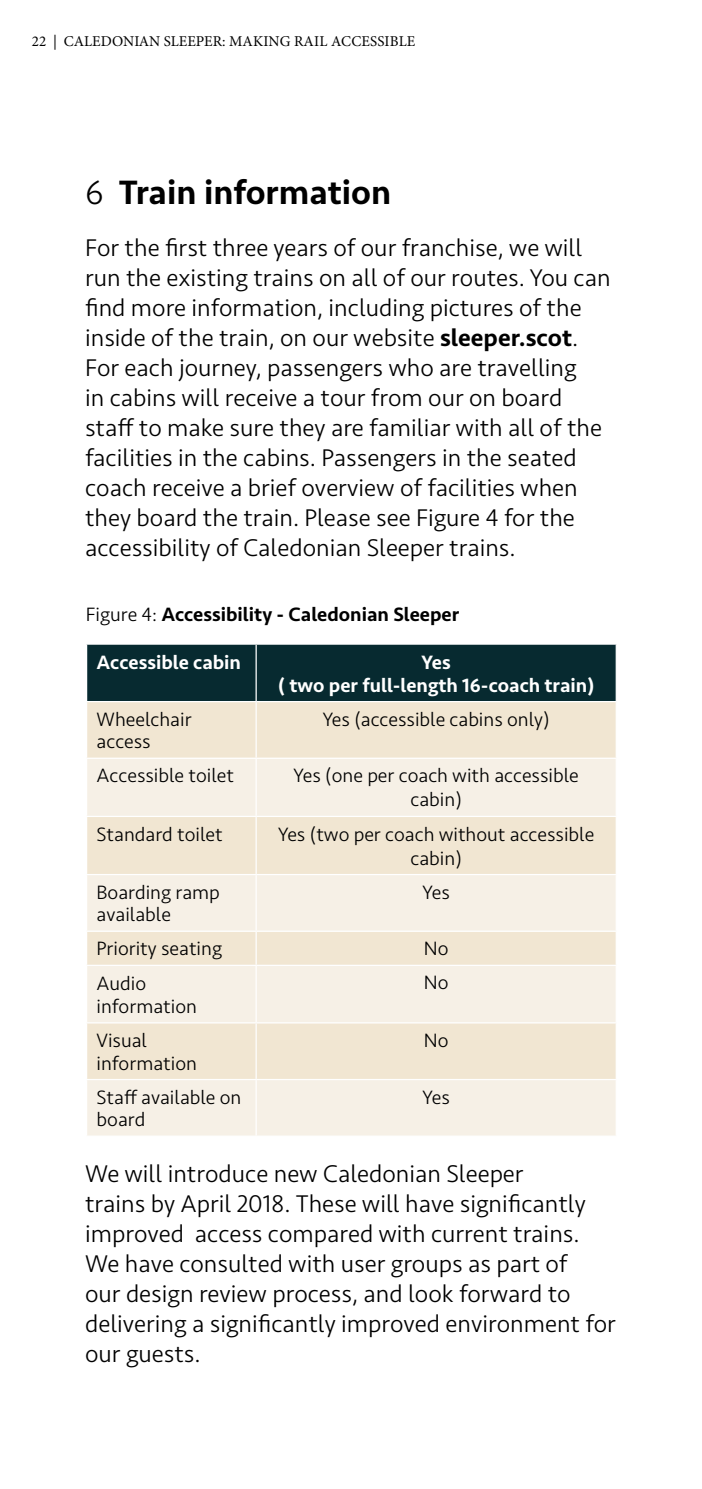
<style>
.page{position:relative;width:702px;height:1489px;background:#fff}
.page>*{position:absolute;margin:0;border:0;box-sizing:border-box;transform-origin:0 0}
.t1{font:500 35px "Seravek";color:#000}
.t2{font:300 25px/30px "Seravek";color:#000}
.t3{font:300 20px/22.5px "Seravek";color:#000}
.t4{font:500 20px/22.5px "Seravek";color:#fff;text-align:center}
.t5{font:500 20px "Seravek";color:#000}
.t6{font:15px "Minion Pro";color:#000}
.s1{font-weight:300}
.s2{font-weight:500}
</style>
<div class="page">
<div style="left:87px;top:644px;width:528px;height:57px;background:#072a30"></div>
<div style="left:87px;top:702px;width:528px;height:55px;background:#f1e6d2"></div>
<svg style="left:87px;top:759px;width:528px;height:376px;background:#f4ecde"></svg>
<hr style="left:255px;top:644px;width:2px;height:57px;background:#fff">
<hr style="left:255px;top:702px;width:2px;height:55px;background:#fff">
<hr style="left:255px;top:758px;width:2px;height:57px;background:#fff">
<hr style="left:86px;top:815px;width:170px;height:2px;background:#fff">
<hr style="left:256px;top:815px;width:361px;height:2px;background:#fff">
<hr style="left:255px;top:817px;width:2px;height:56px;background:#fff">
<hr style="left:86px;top:873px;width:170px;height:2px;background:#fff">
<hr style="left:256px;top:873px;width:361px;height:2px;background:#fff">
<hr style="left:255px;top:875px;width:2px;height:55px;background:#fff">
<hr style="left:86px;top:930px;width:170px;height:1px;background:#fff">
<hr style="left:256px;top:930px;width:361px;height:1px;background:#fff">
<hr style="left:255px;top:931px;width:2px;height:33px;background:#fff">
<hr style="left:86px;top:964px;width:170px;height:1px;background:#fff">
<hr style="left:256px;top:964px;width:361px;height:1px;background:#fff">
<hr style="left:255px;top:965px;width:2px;height:57px;background:#fff">
<hr style="left:86px;top:1022px;width:170px;height:1px;background:#fff">
<hr style="left:256px;top:1022px;width:361px;height:1px;background:#fff">
<hr style="left:255px;top:1023px;width:2px;height:55px;background:#fff">
<hr style="left:86px;top:1078px;width:170px;height:2px;background:#fff">
<hr style="left:256px;top:1078px;width:361px;height:2px;background:#fff">
<hr style="left:255px;top:1080px;width:2px;height:55px;background:#fff">
<p class="t6" style="left:32px;top:32px;width:385px">22 | CALEDONIAN SLEEPER: MAKING RAIL ACCESSIBLE</p>
<h1 class="t1" style="left:85px;top:171px;width:307px"><span class="s1">6</span> Train information</h1>
<p class="t2" style="left:85px;top:233px;width:527px">For the first three years of our franchise, we will run the existing trains on all of our routes. You can find more information, including pictures of the inside of the train, on our website <span class="s2">sleeper.scot</span>.<br>For each journey, passengers who are travelling<br>in cabins will receive a tour from our on board staff to make sure they are familiar with all of the facilities in the cabins. Passengers in the seated coach receive a brief overview of facilities when they board the train. Please see Figure 4 for the accessibility of Caledonian Sleeper trains.</p>
<p class="t5" style="left:86px;top:602px;width:375px"><span class="s1">Figure 4:</span> Accessibility - Caledonian Sleeper</p>
<p class="t4" style="left:97px;top:651px;width:146px">Accessible cabin</p>
<p class="t4" style="left:278px;top:651px;width:318px">Yes<br>( two per full-length 16-coach train)</p>
<p class="t3" style="left:97px;top:708px;width:96px">Wheelchair access</p>
<p class="t3" style="left:323px;top:708px;width:228px">Yes (accessible cabins only)</p>
<p class="t3" style="left:97px;top:764px;width:139px">Accessible toilet</p>
<p class="t3" style="left:293px;top:764px;width:286px;line-height:24px;text-align:center">Yes (one per coach with accessible cabin)</p>
<p class="t3" style="left:97px;top:823px;width:128px">Standard toilet</p>
<p class="t3" style="left:278px;top:822px;width:317px;line-height:24px;text-align:center">Yes (two per coach without accessible cabin)</p>
<p class="t3" style="left:97px;top:881px;width:125px">Boarding ramp available</p>
<p class="t3" style="left:422px;top:881px;width:29px">Yes</p>
<p class="t3" style="left:97px;top:937px;width:127px">Priority seating</p>
<p class="t3" style="left:424px;top:937px;width:26px">No</p>
<p class="t3" style="left:97px;top:972px;width:102px">Audio information</p>
<p class="t3" style="left:424px;top:971px;width:26px">No</p>
<p class="t3" style="left:97px;top:1029px;width:102px">Visual information</p>
<p class="t3" style="left:424px;top:1029px;width:26px">No</p>
<p class="t3" style="left:97px;top:1086px;width:146px">Staff available on board</p>
<p class="t3" style="left:422px;top:1086px;width:29px">Yes</p>
<p class="t2" style="left:85px;top:1159px;width:532px">We will introduce new Caledonian Sleeper<br>trains by April 2018. These will have significantly improved access compared with current trains.<br>We have consulted with user groups as part of<br>our design review process, and look forward to delivering a significantly improved environment for our guests.</p>
</div>
